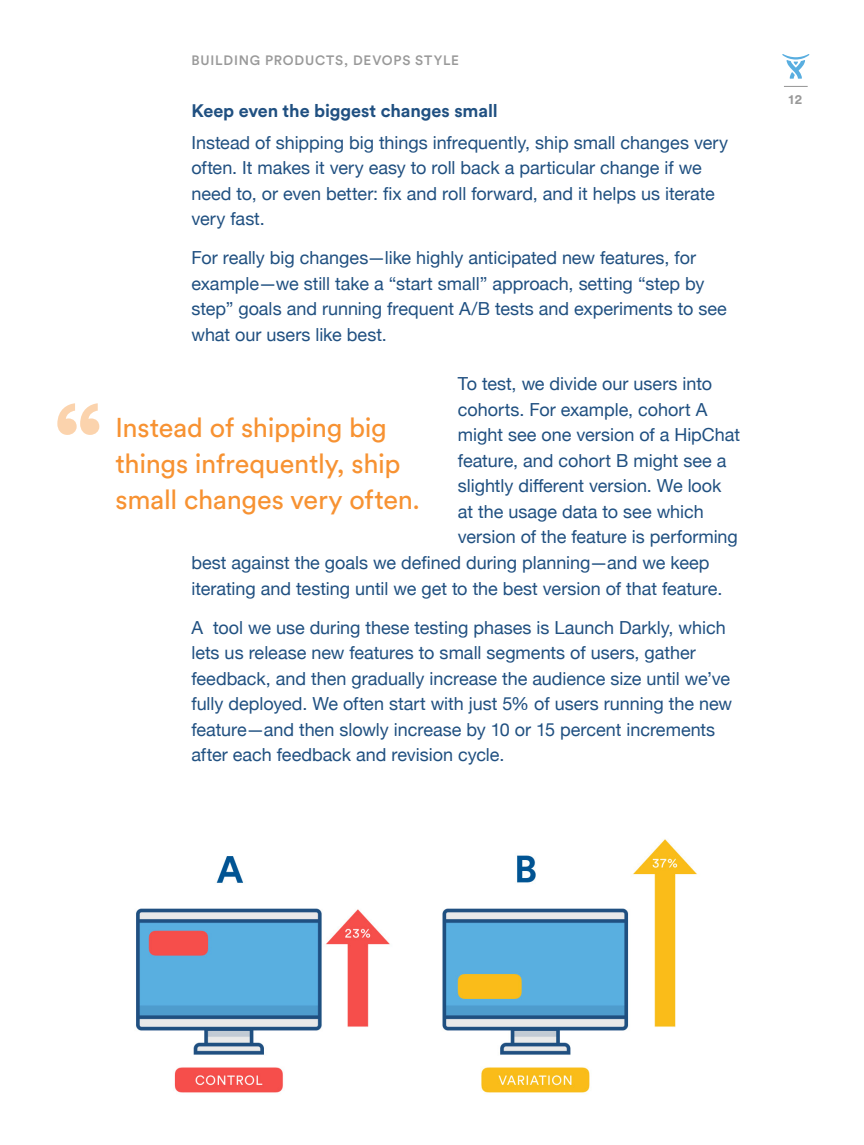
<style>
.page{position:relative;width:864px;height:1145px;background:#fff}
.page>*{position:absolute;margin:0;border:0;box-sizing:border-box;transform-origin:0 0}
.t1{font:900 108px "Circular Pro";color:#f79232}
.t2{font:27px/36px "Circular Pro";letter-spacing:-.01em;color:#f79232}
.t3{font:18px/25.5px "Helvetica Neue";color:#205081}
.t4{font:700 18px "Circular Pro";letter-spacing:-.005em;color:#205081}
.t5{font:500 13.5px "Circular Pro";letter-spacing:.06em;color:#999}
.t6{font:700 13.5px "Circular Pro";color:#999}
</style>
<div class="page">
<svg style="left:784px;top:86px;width:24px;height:1px"></svg>
<svg style="left:782px;top:54px;width:27px;height:25px"></svg>
<img style="left:136px;top:839px;width:561px;height:254px">
<h1 class="t1" style="left:54px;top:367px;width:50px">“</h1>
<p class="t5" style="left:191px;top:51px;width:269px">BUILDING PRODUCTS, DEVOPS STYLE</p>
<p class="t4" style="left:191px;top:98px;width:308px">Keep even the biggest changes small</p>
<p class="t3" style="left:191px;top:131px;width:538px">Instead of shipping big things infrequently, ship small changes very often. It makes it very easy to roll back a particular change if we need to, or even better: fix and roll forward, and it helps us iterate very fast.</p>
<p class="t3" style="left:191px;top:246px;width:537px">For really big changes—like highly anticipated new features, for example—we still take a “start small” approach, setting “step by step” goals and running frequent A/B tests and experiments to see what our users like best.</p>
<p class="t3" style="left:458px;top:372px;width:256px">To test, we divide our users into</p>
<p class="t3" style="left:458px;top:398px;width:251px">cohorts. For example, cohort A</p>
<p class="t3" style="left:458px;top:423px;width:284px">might see one version of a HipChat</p>
<p class="t3" style="left:458px;top:449px;width:270px">feature, and cohort B might see a</p>
<p class="t3" style="left:458px;top:474px;width:265px">slightly different version. We look</p>
<p class="t3" style="left:458px;top:500px;width:247px">at the usage data to see which</p>
<p class="t3" style="left:458px;top:525px;width:282px">version of the feature is performing</p>
<p class="t3" style="left:191px;top:551px;width:520px">best against the goals we defined during planning—and we keep</p>
<p class="t3" style="left:191px;top:577px;width:532px">iterating and testing until we get to the best version of that feature.</p>
<p class="t3" style="left:191px;top:616px;width:542px">A tool we use during these testing phases is Launch Darkly, which lets us release new features to small segments of users, gather feedback, and then gradually increase the audience size until we’ve fully deployed. We often start with just 5% of users running the new feature—and then slowly increase by 10 or 15 percent increments after each feedback and revision cycle.</p>
<h2 class="t2" style="left:116px;top:408px;width:306px">Instead of shipping big things infrequently, ship small changes very often.</h2>
<p class="t6" style="left:788px;top:90px;width:15px">12</p>
</div>
